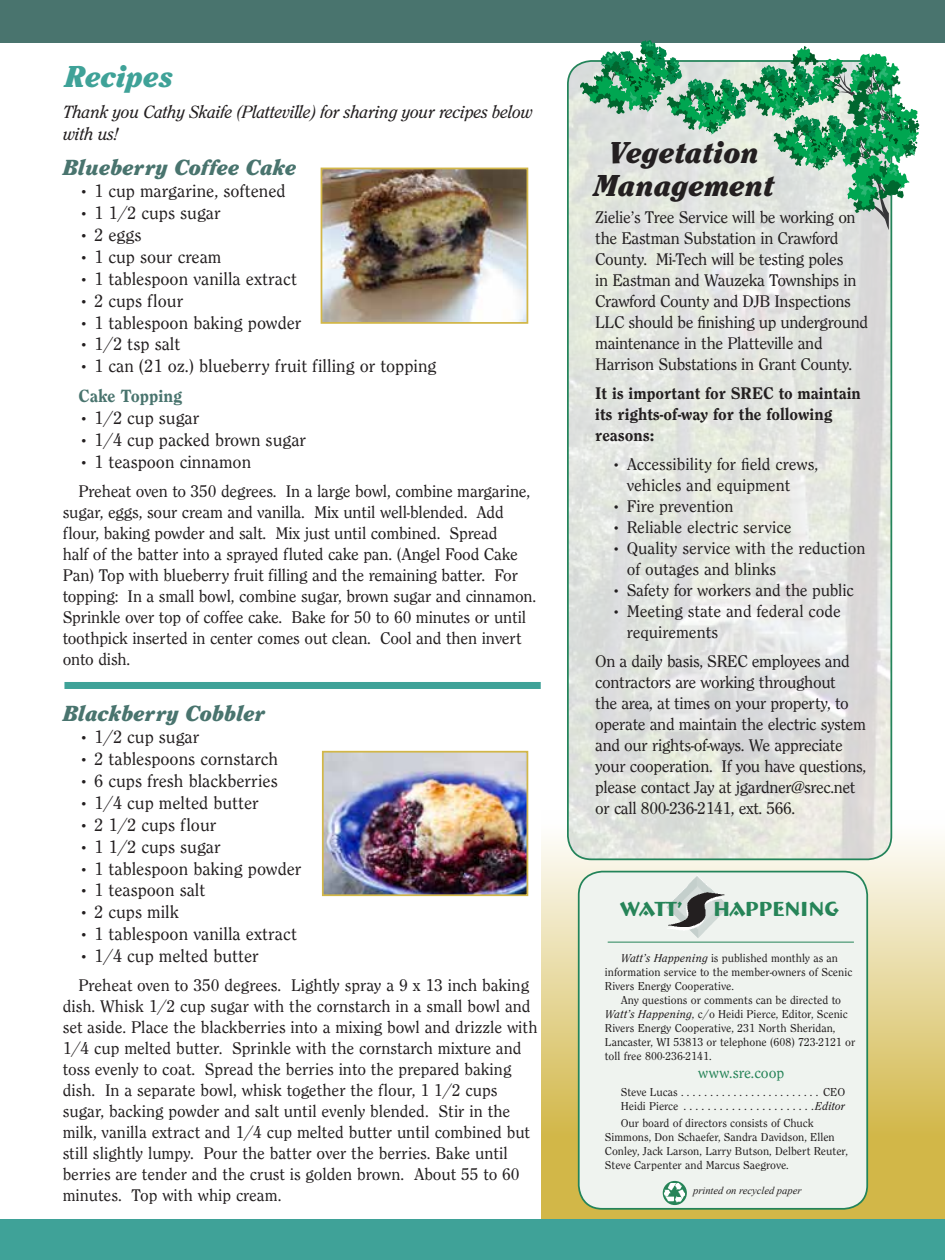
<style>
.page{position:relative;width:945px;height:1260px;background:#fff}
.page>*{position:absolute;margin:0;border:0;box-sizing:border-box;transform-origin:0 0}
.t1{font:31.5px/33.2px "Clearface Black Italic DTC";color:#231f20;text-align:center}
.t2{font:31.5px "Clearface Black Italic DTC";color:#3fa298}
.t3{font:22.75px "Clearface Black Italic DTC";color:#49746e}
.t4{font:700 21px "Bremen BT";color:#268458}
.t5{font:18.38px "Clearface Regular DTC";color:#231f20}
.t6{font:18.38px/21.9px "Clearface Regular Italic DTC";letter-spacing:-.03em;color:#231f20}
.t7{font:18.38px "Clearface Heavy DTC";color:#49746e}
.t8{font:17.5px/21px "Clearface Regular DTC";letter-spacing:-.01em;color:#231f20}
.t9{font:17.5px/21px "Clearface Heavy DTC";color:#231f20}
.t10{font:15.75px "Clearface Regular DTC";color:#268458}
.t11{font:11.9px/14px "Clearface Regular DTC";color:#231f20}
.t12{font:11.9px "Clearface Regular Italic DTC";color:#231f20}
.t13{font:italic 10.5px "Times New Roman";color:#231f20}
.s1{font-family:"Clearface Regular Italic DTC"}
</style>
<div class="page">
<svg style="left:541px;top:811px;width:404px;height:409px;background:#dfd190"></svg>
<div style="left:0;top:1220px;width:945px;height:40px;background:#3fa298"></div>
<img style="left:568px;top:63px;width:323px;height:796px">
<div style="left:579px;top:872px;width:288px;height:337px;background:#eff3ef;border-radius:24px"></div>
<div style="left:578px;top:871px;width:290px;height:339px;border:2px solid #23845a;border-radius:24px"></div>
<hr style="left:608px;top:942px;width:246px;height:1px;background:#268458">
<img style="left:666px;top:876px;width:63px;height:62px">
<img style="left:667px;top:896px;width:56px;height:34px">
<img style="left:668px;top:892px;width:56px;height:35px">
<div style="left:663px;top:1181px;width:24px;height:24px;border:2px solid #268458;border-radius:50%"></div>
<img style="left:665px;top:1183px;width:20px;height:20px">
<div style="left:0;top:0;width:945px;height:42px;background:#49746e"></div>
<svg style="left:579px;top:40px;width:341px;height:190px;background:#a0cbb3"></svg>
<div style="left:64px;top:682px;width:477px;height:7px;background:#3fa298"></div>
<img style="left:324px;top:171px;width:201px;height:150px">
<div style="left:321px;top:168px;width:207px;height:156px;border:2px solid #d2b748"></div>
<img style="left:325px;top:754px;width:200px;height:139px">
<div style="left:322px;top:751px;width:206px;height:145px;border:2px solid #d2b748"></div>
<h1 class="t2" style="left:64px;top:58px;width:110px">Recipes</h1>
<p class="t6" style="left:63px;top:101px;width:471px">Thank you Cathy Skaife (Platteville) for sharing your recipes below with us!</p>
<h2 class="t3" style="left:63px;top:154px;width:235px">Blueberry Coffee Cake</h2>
<p class="t5" style="left:78px;top:181px;width:209px">• 1 cup margarine, softened</p>
<p class="t5" style="left:78px;top:203px;width:144px">• 1 1/2 cups sugar</p>
<p class="t5" style="left:78px;top:225px;width:65px">• 2 eggs</p>
<p class="t5" style="left:78px;top:247px;width:144px">• 1 cup sour cream</p>
<p class="t5" style="left:78px;top:268px;width:220px">• 1 tablespoon vanilla extract</p>
<p class="t5" style="left:78px;top:290px;width:106px">• 2 cups flour</p>
<p class="t5" style="left:78px;top:312px;width:225px">• 1 tablespoon baking powder</p>
<p class="t5" style="left:78px;top:334px;width:103px">• 1/2 tsp salt</p>
<p class="t5" style="left:78px;top:356px;width:360px">• 1 can (21 oz.) blueberry fruit filling or topping</p>
<p class="t7" style="left:78px;top:385px;width:105px">Cake Topping</p>
<p class="t5" style="left:78px;top:407px;width:123px">• 1/2 cup sugar</p>
<p class="t5" style="left:78px;top:429px;width:229px">• 1/4 cup packed brown sugar</p>
<p class="t5" style="left:78px;top:451px;width:174px">• 1 teaspoon cinnamon</p>
<p class="t8" style="left:63px;top:480px;width:475px;text-indent:16px">Preheat oven to 350 degrees. In a large bowl, combine margarine, sugar, eggs, sour cream and vanilla. Mix until well-blended. Add flour, baking powder and salt. Mix just until combined. Spread<br>half of the batter into a sprayed fluted cake pan. (Angel Food Cake Pan) Top with blueberry fruit filling and the remaining batter. For topping: In a small bowl, combine sugar, brown sugar and cinnamon.<br>Sprinkle over top of coffee cake. Bake for 50 to 60 minutes or until toothpick inserted in center comes out clean. Cool and then invert onto dish.</p>
<h2 class="t3" style="left:63px;top:700px;width:204px">Blackberry Cobbler</h2>
<p class="t5" style="left:78px;top:727px;width:123px">• 1/2 cup sugar</p>
<p class="t5" style="left:78px;top:749px;width:201px">• 2 tablespoons cornstarch</p>
<p class="t5" style="left:78px;top:771px;width:201px">• 6 cups fresh blackberries</p>
<p class="t5" style="left:78px;top:793px;width:182px">• 1/4 cup melted butter</p>
<p class="t5" style="left:78px;top:814px;width:139px">• 2 1/2 cups flour</p>
<p class="t5" style="left:78px;top:836px;width:144px">• 1 1/2 cups sugar</p>
<p class="t5" style="left:78px;top:858px;width:225px">• 1 tablespoon baking powder</p>
<p class="t5" style="left:78px;top:880px;width:128px">• 1 teaspoon salt</p>
<p class="t5" style="left:78px;top:902px;width:102px">• 2 cups milk</p>
<p class="t5" style="left:78px;top:924px;width:220px">• 1 tablespoon vanilla extract</p>
<p class="t5" style="left:78px;top:946px;width:182px">• 1/4 cup melted butter</p>
<p class="t8" style="left:63px;top:974px;width:476px;text-indent:16px">Preheat oven to 350 degrees. Lightly spray a 9 x 13 inch baking dish. Whisk 1/2 cup sugar with the cornstarch in a small bowl and set aside. Place the blackberries into a mixing bowl and drizzle with 1/4 cup melted butter. Sprinkle with the cornstarch mixture and toss evenly to coat. Spread the berries into the prepared baking dish. In a separate bowl, whisk together the flour, 1 1/2 cups sugar, backing powder and salt until evenly blended. Stir in the milk, vanilla extract and 1/4 cup melted butter until combined but still slightly lumpy. Pour the batter over the berries. Bake until berries are tender and the crust is golden brown. About 55 to 60 minutes. Top with whip cream.</p>
<h1 class="t1" style="left:593px;top:135px;width:182px">Vegetation<br>Management</h1>
<p class="t8" style="left:595px;top:206px;width:274px">Zielie’s Tree Service will be working on the Eastman Substation in Crawford County. Mi-Tech will be testing poles<br>in Eastman and Wauzeka Townships in Crawford County and DJB Inspections LLC should be finishing up underground maintenance in the Platteville and Harrison Substations in Grant County.</p>
<p class="t9" style="left:595px;top:382px;width:267px">It is important for SREC to maintain its rights-of-way for the following reasons:</p>
<p class="t8" style="left:627px;top:453px;width:193px;text-indent:-16px">• Accessibility for field crews, vehicles and equipment</p>
<p class="t8" style="left:611px;top:495px;width:124px">• Fire prevention</p>
<p class="t8" style="left:611px;top:516px;width:182px">• Reliable electric service</p>
<p class="t8" style="left:627px;top:537px;width:240px;text-indent:-16px">• Quality service with the reduction of outages and blinks</p>
<p class="t8" style="left:611px;top:579px;width:244px">• Safety for workers and the public</p>
<p class="t8" style="left:627px;top:600px;width:216px;text-indent:-16px">• Meeting state and federal code requirements</p>
<p class="t8" style="left:595px;top:650px;width:273px">On a daily basis, SREC employees and contractors are working throughout<br>the area, at times on your property, to operate and maintain the electric system and our rights-of-ways. We appreciate your cooperation. If you have questions, please contact Jay at jgardner@srec.net or call 800-236-2141, ext. 566.</p>
<p class="t4" style="left:620px;top:895px;width:63px">WATT’</p>
<p class="t4" style="left:713px;top:895px;width:127px">HAPPENING</p>
<p class="t11" style="left:605px;top:951px;width:249px;text-indent:16px"><span class="s1">Watt’s Happening</span> is published monthly as an information service to the member-owners of Scenic<br>Rivers Energy Cooperative.</p>
<p class="t11" style="left:605px;top:993px;width:252px;text-indent:16px">Any questions or comments can be directed to <span class="s1">Watt’s Happening</span>, c/o Heidi Pierce, Editor, Scenic Rivers Energy Cooperative, 231 North Sheridan, Lancaster, WI 53813 or telephone (608) 723-2121 or toll free 800-236-2141.</p>
<p class="t10" style="left:698px;top:1064px;width:88px">www.sre.coop</p>
<p class="t11" style="left:621px;top:1084px;width:61px">Steve Lucas.........................</p>
<p class="t11" style="left:823px;top:1084px;width:24px">CEO</p>
<p class="t12" style="left:815px;top:1099px;width:32px">Editor</p>
<p class="t11" style="left:605px;top:1116px;width:244px;text-indent:16px">Our board of directors consists of Chuck Simmons, Don Schaefer, Sandra Davidson, Ellen Conley, Jack Larson, Larry Butson, Delbert Reuter, Steve Carpenter and Marcus Saegrove.</p>
<p class="t13" style="left:693px;top:1183px;width:110px">printed on recycled paper</p>
<p class="t13" style="left:691px;top:1186px;width:110px">printed on recycled paper</p>
</div>
